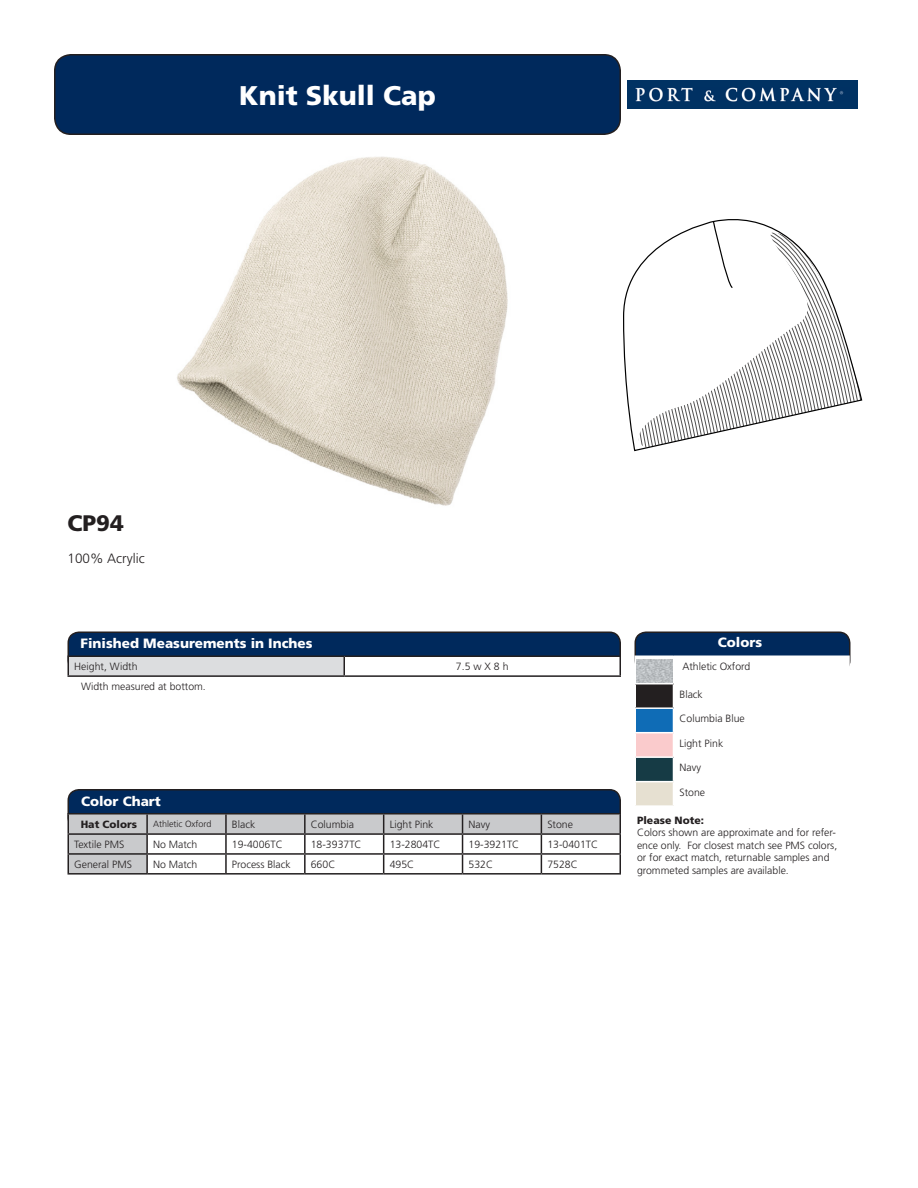
<style>
.page{position:relative;width:918px;height:1188px;background:#fff}
.page>*{position:absolute;margin:0;border:0;box-sizing:border-box;transform-origin:0 0}
.t1{font:900 27px "Frutiger";color:#fff}
.t2{font:900 22.5px "Frutiger";color:#231f20}
.t3{font:900 13.5px "Frutiger";color:#fff}
.t4{font:300 13.5px "Frutiger";color:#231f20}
.t5{font:300 10.5px/12.6px "Frutiger";color:#231f20}
.t6{font:900 10.5px "Frutiger";color:#231f20}
.t7{font:300 9px "Frutiger";color:#231f20}
</style>
<div class="page">
<div style="left:68px;top:790px;width:552px;height:39px;background:#00295c;border-radius:11px"></div>
<div style="left:68px;top:789px;width:553px;height:41px;border:2px solid #231f20;border-radius:11px"></div>
<div style="left:68px;top:632px;width:552px;height:39px;background:#00295c;border-radius:11px"></div>
<div style="left:68px;top:632px;width:553px;height:40px;border:2px solid #231f20;border-radius:11px"></div>
<div style="left:635px;top:632px;width:215px;height:39px;background:#00295c;border-radius:11px"></div>
<div style="left:634px;top:632px;width:216px;height:40px;border:2px solid #231f20;border-radius:11px"></div>
<div style="left:55px;top:55px;width:565px;height:79px;background:#00295c;border-radius:16px"></div>
<div style="left:54px;top:54px;width:567px;height:81px;border:2px solid #231f20;border-radius:16px"></div>
<img style="left:628px;top:81px;width:229px;height:27px">
<img style="left:177px;top:156px;width:331px;height:350px">
<svg style="left:623px;top:290px;width:240px;height:162px"></svg>
<svg style="left:627px;top:219px;width:235px;height:229px"></svg>
<svg style="left:636px;top:657px;width:37px;height:26px"></svg>
<div style="left:674px;top:656px;width:175px;height:28px;background:#fff"></div>
<div style="left:635px;top:684px;width:39px;height:24px;background:#231f20"></div>
<div style="left:635px;top:708px;width:39px;height:25px;background:#0f6cb6"></div>
<div style="left:635px;top:733px;width:39px;height:24px;background:#facbcc"></div>
<div style="left:635px;top:757px;width:39px;height:25px;background:#163b45"></div>
<div style="left:635px;top:782px;width:39px;height:24px;background:#e6e0d1"></div>
<hr style="left:634px;top:656px;width:40px;height:1px;background:#fff">
<hr style="left:634px;top:657px;width:2px;height:26px;background:#fff">
<hr style="left:674px;top:656px;width:176px;height:1px;background:#fff">
<hr style="left:848px;top:657px;width:2px;height:26px;background:#fff">
<hr style="left:634px;top:684px;width:2px;height:23px;background:#fff">
<hr style="left:634px;top:707px;width:40px;height:2px;background:#fff">
<hr style="left:634px;top:709px;width:2px;height:23px;background:#fff">
<hr style="left:634px;top:732px;width:40px;height:1px;background:#fff">
<hr style="left:634px;top:733px;width:2px;height:23px;background:#fff">
<hr style="left:634px;top:756px;width:40px;height:2px;background:#fff">
<hr style="left:634px;top:758px;width:2px;height:23px;background:#fff">
<hr style="left:634px;top:781px;width:40px;height:1px;background:#fff">
<hr style="left:634px;top:782px;width:2px;height:23px;background:#fff">
<svg style="left:673px;top:657px;width:1px;height:148px"></svg>
<hr style="left:634px;top:805px;width:40px;height:2px;background:#fff">
<div style="left:68px;top:656px;width:276px;height:20px;background:#dcdddf"></div>
<div style="left:344px;top:656px;width:276px;height:20px;background:#fff"></div>
<hr style="left:344px;top:675px;width:277px;height:2px;background:#231f20">
<hr style="left:344px;top:656px;width:277px;height:1px;background:#231f20">
<svg style="left:620px;top:657px;width:1px;height:18px"></svg>
<hr style="left:68px;top:656px;width:276px;height:1px;background:#231f20">
<svg style="left:68px;top:657px;width:1px;height:18px"></svg>
<svg style="left:344px;top:657px;width:1px;height:18px"></svg>
<hr style="left:68px;top:675px;width:276px;height:2px;background:#231f20">
<hr style="left:68px;top:813px;width:79px;height:1px;background:#231f20">
<hr style="left:147px;top:813px;width:79px;height:1px;background:#231f20">
<hr style="left:226px;top:813px;width:79px;height:1px;background:#231f20">
<hr style="left:305px;top:813px;width:79px;height:1px;background:#231f20">
<hr style="left:384px;top:813px;width:79px;height:1px;background:#231f20">
<hr style="left:463px;top:813px;width:78px;height:1px;background:#231f20">
<hr style="left:541px;top:813px;width:80px;height:1px;background:#231f20">
<svg style="left:68px;top:814px;width:553px;height:59px"></svg>
<hr style="left:68px;top:873px;width:79px;height:2px;background:#231f20">
<hr style="left:147px;top:873px;width:79px;height:2px;background:#231f20">
<hr style="left:226px;top:873px;width:79px;height:2px;background:#231f20">
<hr style="left:305px;top:873px;width:79px;height:2px;background:#231f20">
<hr style="left:384px;top:873px;width:79px;height:2px;background:#231f20">
<hr style="left:463px;top:873px;width:78px;height:2px;background:#231f20">
<hr style="left:541px;top:873px;width:80px;height:2px;background:#231f20">
<img style="left:636px;top:659px;width:37px;height:23px">
<p class="t1" style="left:239px;top:79px;width:198px">Knit Skull Cap</p>
<p class="t2" style="left:68px;top:509px;width:58px">CP94</p>
<p class="t4" style="left:68px;top:551px;width:79px">100% Acrylic</p>
<p class="t3" style="left:81px;top:635px;width:233px">Finished Measurements in Inches</p>
<p class="t5" style="left:81px;top:680px;width:126px">Width measured at bottom.</p>
<p class="t5" style="left:74px;top:660px;width:65px">Height, Width</p>
<p class="t5" style="left:456px;top:660px;width:54px">7.5 w X 8 h</p>
<p class="t3" style="left:81px;top:793px;width:81px">Color Chart</p>
<p class="t6" style="left:81px;top:818px;width:58px">Hat Colors</p>
<p class="t7" style="left:153px;top:818px;width:60px">Athletic Oxford</p>
<p class="t5" style="left:232px;top:818px;width:25px">Black</p>
<p class="t5" style="left:311px;top:818px;width:45px">Columbia</p>
<p class="t5" style="left:390px;top:818px;width:45px">Light Pink</p>
<p class="t5" style="left:469px;top:818px;width:23px">Navy</p>
<p class="t5" style="left:547px;top:818px;width:27px">Stone</p>
<p class="t5" style="left:74px;top:838px;width:52px">Textile PMS</p>
<p class="t5" style="left:153px;top:838px;width:46px">No Match</p>
<p class="t5" style="left:232px;top:838px;width:52px">19-4006TC</p>
<p class="t5" style="left:311px;top:838px;width:52px">18-3937TC</p>
<p class="t5" style="left:390px;top:838px;width:52px">13-2804TC</p>
<p class="t5" style="left:469px;top:838px;width:52px">19-3921TC</p>
<p class="t5" style="left:547px;top:838px;width:52px">13-0401TC</p>
<p class="t5" style="left:74px;top:858px;width:59px">General PMS</p>
<p class="t5" style="left:153px;top:858px;width:46px">No Match</p>
<p class="t5" style="left:232px;top:858px;width:60px">Process Black</p>
<p class="t5" style="left:311px;top:858px;width:26px">660C</p>
<p class="t5" style="left:390px;top:858px;width:26px">495C</p>
<p class="t5" style="left:469px;top:858px;width:26px">532C</p>
<p class="t5" style="left:547px;top:858px;width:32px">7528C</p>
<p class="t3" style="left:718px;top:634px;width:46px">Colors</p>
<p class="t5" style="left:682px;top:660px;width:70px">Athletic Oxford</p>
<p class="t5" style="left:680px;top:688px;width:25px">Black</p>
<p class="t5" style="left:680px;top:712px;width:67px">Columbia Blue</p>
<p class="t5" style="left:680px;top:737px;width:45px">Light Pink</p>
<p class="t5" style="left:680px;top:761px;width:23px">Navy</p>
<p class="t5" style="left:680px;top:786px;width:27px">Stone</p>
<p class="t6" style="left:637px;top:814px;width:69px">Please Note:</p>
<p class="t5" style="left:637px;top:826px;width:202px">Colors shown are approximate and for refer&shy;ence only. For closest match see PMS colors, or for exact match, returnable samples and grommeted samples are available.</p>
</div>
